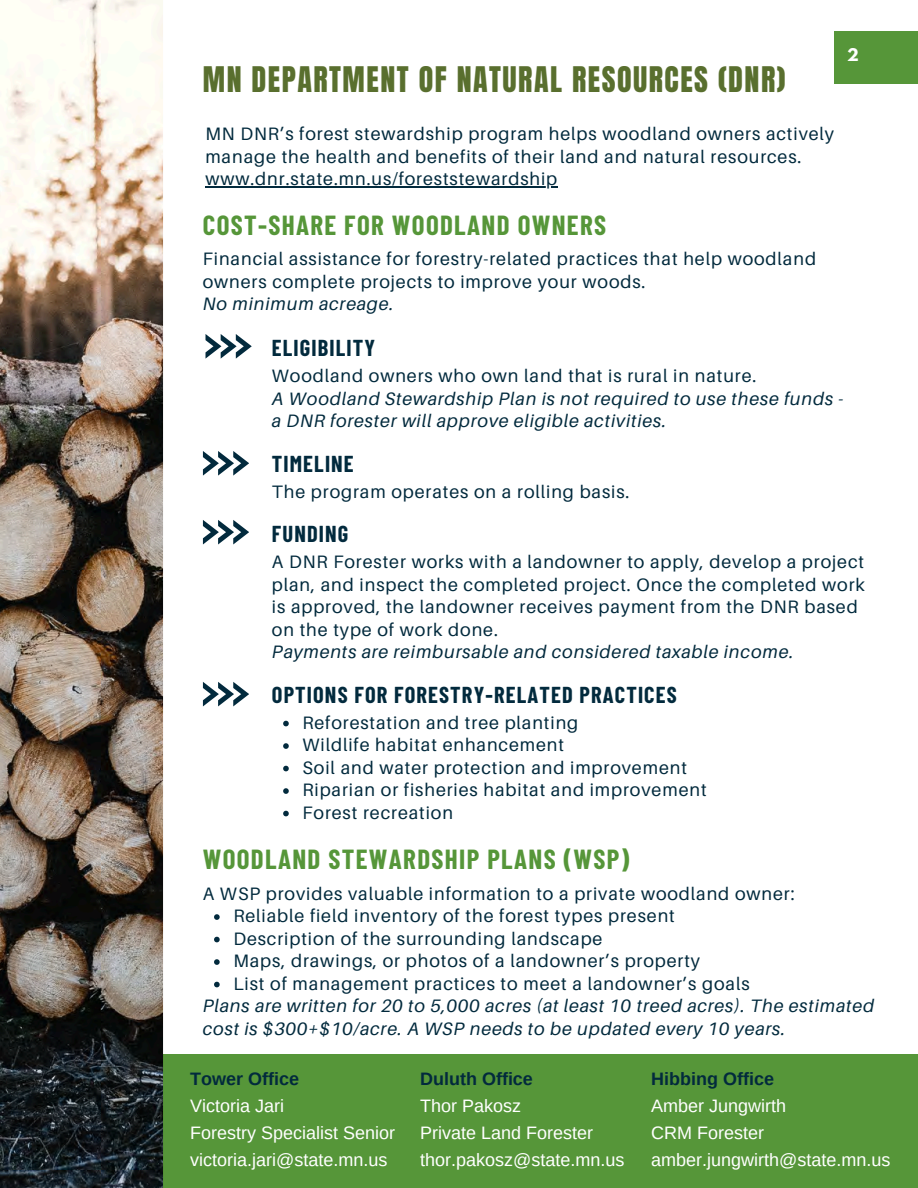
<style>
.page{position:relative;width:918px;height:1188px;background:#fff}
.page>*{position:absolute;margin:0;border:0;box-sizing:border-box;transform-origin:0 0}
.t1{font:30px "Anton";letter-spacing:.05em;color:#596f2e}
.t2{font:700 27px "Barlow Condensed";letter-spacing:.05em;color:#569639}
.t3{font:700 22.5px "Barlow Condensed";letter-spacing:.05em;color:#022a3d}
.t4{font:18px/22.5px "Aileron";letter-spacing:.05em;color:#022a3d}
.t5{font:italic 18px/22.5px "Aileron";letter-spacing:.05em;color:#022a3d}
.t6{font:18px "Arimo";color:#fff}
.t7{font:700 18px "Arimo";color:#022a3d}
.t8{font:700 15.45px "League Spartan";color:#fff}
</style>
<div class="page">
<svg style="left:206px;top:334px;width:45px;height:25px"></svg>
<div style="left:834px;top:32px;width:84px;height:52px;background:#569639"></div>
<hr style="left:205px;top:186px;width:353px;height:1px;background:#022a3d">
<div style="left:0;top:1054px;width:918px;height:134px;background:#569639"></div>
<img style="left:0;top:0;width:163px;height:1188px">
<svg style="left:203px;top:451px;width:46px;height:25px"></svg>
<svg style="left:203px;top:520px;width:46px;height:24px"></svg>
<svg style="left:203px;top:682px;width:46px;height:24px"></svg>
<svg style="left:283px;top:721px;width:6px;height:5px"></svg>
<svg style="left:283px;top:743px;width:6px;height:6px"></svg>
<svg style="left:283px;top:766px;width:6px;height:5px"></svg>
<svg style="left:283px;top:788px;width:6px;height:6px"></svg>
<svg style="left:283px;top:811px;width:6px;height:5px"></svg>
<svg style="left:214px;top:914px;width:6px;height:6px"></svg>
<svg style="left:214px;top:937px;width:6px;height:5px"></svg>
<svg style="left:214px;top:959px;width:6px;height:6px"></svg>
<svg style="left:214px;top:982px;width:6px;height:5px"></svg>
<p class="t1" style="left:203px;top:58px;width:584px">MN DEPARTMENT OF NATURAL RESOURCES (DNR)</p>
<p class="t4" style="left:205px;top:122px;width:630px">MN DNR’s forest stewardship program helps woodland owners actively manage the health and benefits of their land and natural resources. www.dnr.state.mn.us/foreststewardship</p>
<p class="t8" style="left:847px;top:47px;width:13px">2</p>
<h2 class="t2" style="left:203px;top:208px;width:405px">COST-SHARE FOR WOODLAND OWNERS</h2>
<p class="t4" style="left:203px;top:247px;width:615px">Financial assistance for forestry-related practices that help woodland owners complete projects to improve your woods.</p>
<p class="t5" style="left:203px;top:292px;width:192px">No minimum acreage.</p>
<p class="t3" style="left:272px;top:334px;width:105px">ELIGIBILITY</p>
<p class="t4" style="left:272px;top:364px;width:486px">Woodland owners who own land that is rural in nature.</p>
<p class="t5" style="left:272px;top:387px;width:573px">A Woodland Stewardship Plan is not required to use these funds - a DNR forester will approve eligible activities.</p>
<p class="t3" style="left:272px;top:449px;width:83px">TIMELINE</p>
<p class="t4" style="left:272px;top:480px;width:359px">The program operates on a rolling basis.</p>
<p class="t3" style="left:272px;top:520px;width:78px">FUNDING</p>
<p class="t4" style="left:272px;top:550px;width:595px">A DNR Forester works with a landowner to apply, develop a project plan, and inspect the completed project. Once the completed work is approved, the landowner receives payment from the DNR based on the type of work done.</p>
<p class="t5" style="left:272px;top:640px;width:523px">Payments are reimbursable and considered taxable income.</p>
<p class="t3" style="left:272px;top:680px;width:406px">OPTIONS FOR FORESTRY-RELATED PRACTICES</p>
<p class="t4" style="left:302px;top:711px;width:406px">Reforestation and tree planting<br>Wildlife habitat enhancement<br>Soil and water protection and improvement Riparian or fisheries habitat and improvement Forest recreation</p>
<h2 class="t2" style="left:203px;top:842px;width:428px">WOODLAND STEWARDSHIP PLANS (WSP)</h2>
<p class="t4" style="left:233px;top:882px;width:563px;text-indent:-31px">A WSP provides valuable information to a private woodland owner:<br>Reliable field inventory of the forest types present<br>Description of the surrounding landscape<br>Maps, drawings, or photos of a landowner’s property<br>List of management practices to meet a landowner’s goals</p>
<p class="t5" style="left:203px;top:994px;width:673px">Plans are written for 20 to 5,000 acres (at least 10 treed acres). The estimated cost is $300+$10/acre. A WSP needs to be updated every 10 years.</p>
<p class="t7" style="left:190px;top:1069px;width:110px">Tower Office</p>
<p class="t6" style="left:190px;top:1096px;width:95px">Victoria Jari</p>
<p class="t6" style="left:190px;top:1123px;width:206px">Forestry Specialist Senior</p>
<p class="t6" style="left:190px;top:1150px;width:199px">victoria.jari@state.mn.us</p>
<p class="t7" style="left:420px;top:1069px;width:114px">Duluth Office</p>
<p class="t6" style="left:420px;top:1096px;width:102px">Thor Pakosz</p>
<p class="t6" style="left:420px;top:1123px;width:174px">Private Land Forester</p>
<p class="t6" style="left:420px;top:1150px;width:206px">thor.pakosz@state.mn.us</p>
<p class="t7" style="left:651px;top:1069px;width:124px">Hibbing Office</p>
<p class="t6" style="left:651px;top:1096px;width:136px">Amber Jungwirth</p>
<p class="t6" style="left:651px;top:1123px;width:114px">CRM Forester</p>
<p class="t6" style="left:651px;top:1150px;width:241px">amber.jungwirth@state.mn.us</p>
</div>
